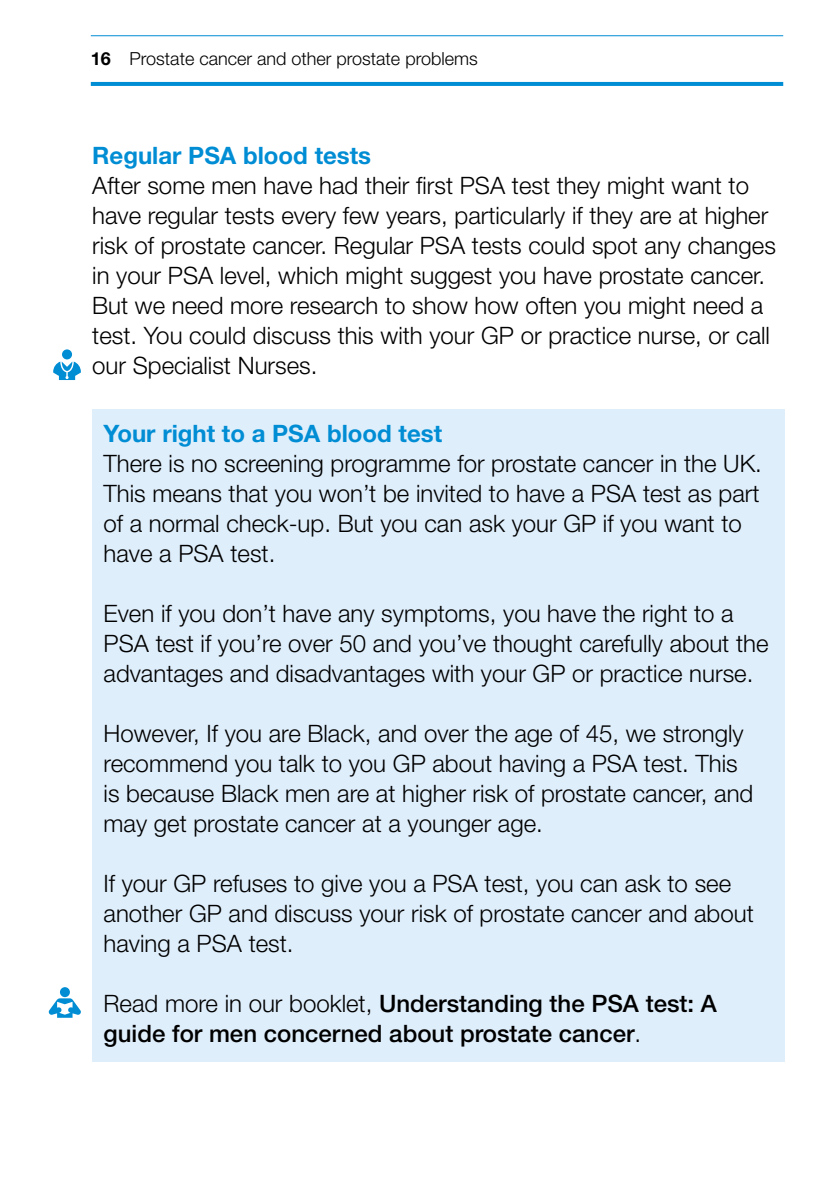
<style>
.page{position:relative;width:840px;height:1191px;background:#fff}
.page>*{position:absolute;margin:0;border:0;box-sizing:border-box;transform-origin:0 0}
.t1{font:300 24px/30px "Helvetica Neue LT Std";color:#000}
.t2{font:500 24px/30px "Helvetica Neue LT Std";color:#000}
.t3{font:700 24px "Helvetica Neue LT Std";color:#008dd4}
.t4{font:300 18px "Helvetica Neue LT Std";color:#000}
.s1{font-weight:700}
.s2{font-weight:300}
</style>
<div class="page">
<hr style="left:91px;top:35px;width:691px;height:1px;background:#008dd4">
<hr style="left:91px;top:82px;width:691px;height:4px;background:#008dd4">
<div style="left:92px;top:409px;width:692px;height:652px;background:#dfeefb"></div>
<div style="left:60px;top:987px;width:10px;height:10px;background:#008dd4;border-radius:50%"></div>
<svg style="left:49px;top:998px;width:32px;height:19px"></svg>
<div style="left:62px;top:349px;width:10px;height:10px;background:#008dd4;border-radius:50%"></div>
<svg style="left:53px;top:361px;width:28px;height:19px"></svg>
<p class="t4" style="left:91px;top:48px;width:388px"><span class="s1">16</span> Prostate cancer and other prostate problems</p>
<p class="t3" style="left:92px;top:141px;width:280px">Regular PSA blood tests</p>
<p class="t1" style="left:92px;top:170px;width:684px">After some men have had their first PSA test they might want to have regular tests every few years, particularly if they are at higher risk of prostate cancer. Regular PSA tests could spot any changes in your PSA level, which might suggest you have prostate cancer.<br>But we need more research to show how often you might need a test. You could discuss this with your GP or practice nurse, or call our Specialist Nurses.</p>
<p class="t3" style="left:103px;top:418px;width:340px">Your right to a PSA blood test</p>
<p class="t1" style="left:103px;top:448px;width:659px">There is no screening programme for prostate cancer in the UK.<br>This means that you won’t be invited to have a PSA test as part of a normal check-up. But you can ask your GP if you want to have a PSA test.</p>
<p class="t1" style="left:103px;top:598px;width:666px">Even if you don’t have any symptoms, you have the right to a<br>PSA test if you’re over 50 and you’ve thought carefully about the advantages and disadvantages with your GP or practice nurse.</p>
<p class="t1" style="left:103px;top:718px;width:651px">However, If you are Black, and over the age of 45, we strongly recommend you talk to you GP about having a PSA test. This is because Black men are at higher risk of prostate cancer, and may get prostate cancer at a younger age.</p>
<p class="t1" style="left:103px;top:868px;width:651px">If your GP refuses to give you a PSA test, you can ask to see another GP and discuss your risk of prostate cancer and about having a PSA test.</p>
<p class="t2" style="left:103px;top:988px;width:614px"><span class="s2">Read more in our booklet,</span> Understanding the PSA test: A guide for men concerned about prostate cancer<span class="s2">.</span></p>
</div>
